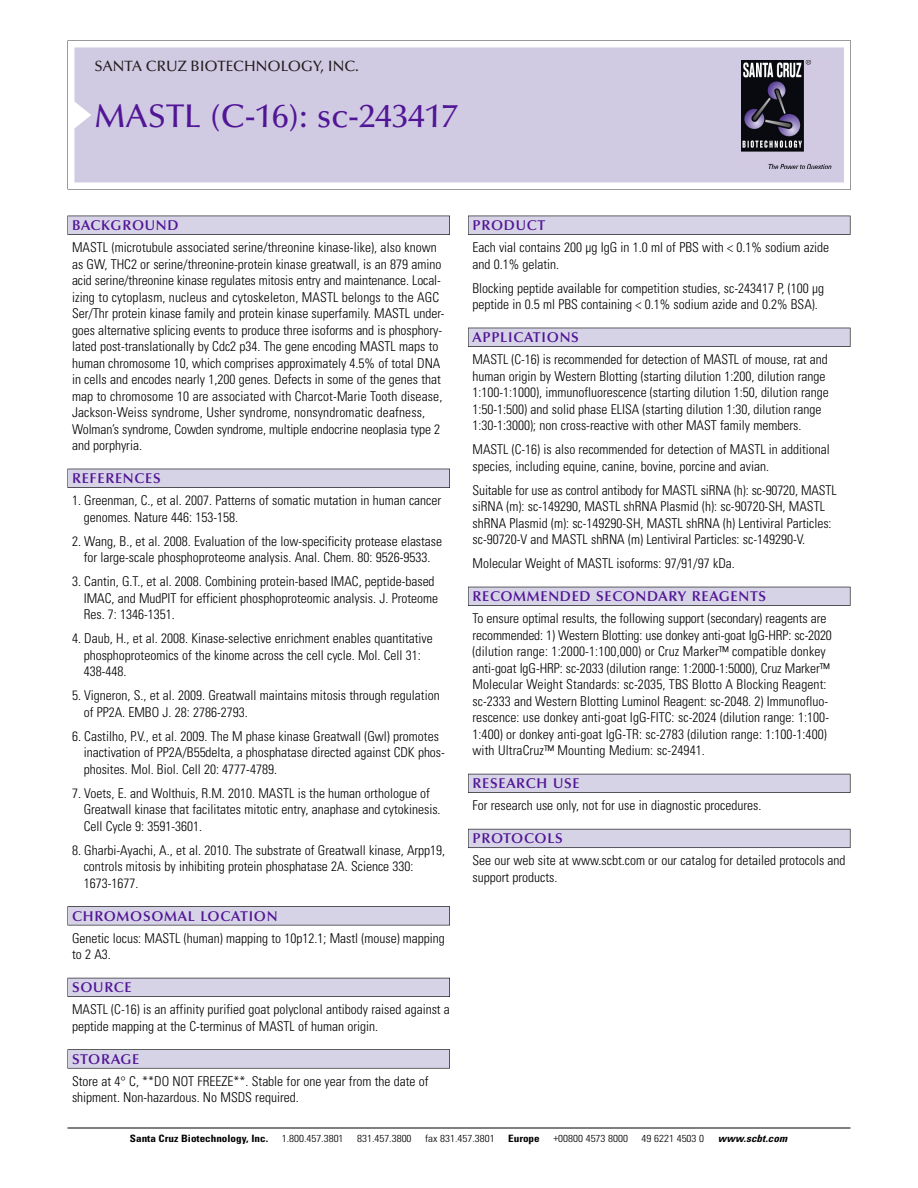
<style>
.page{position:relative;width:918px;height:1188px;background:#fff}
.page>*{position:absolute;margin:0;border:0;box-sizing:border-box;transform-origin:0 0}
.t1{font:500 33px "Optima";color:#511695}
.t2{font:500 15px "Optima";color:#231f20}
.t3{font:600 14.25px "Optima";letter-spacing:.05em;color:#511695}
.t4{font:300 condensed 13.5px/16.5px "Univers";color:#000}
.t5{font:300 condensed 10.2px "Univers";color:#000;scale:1.1 1}
.t6{font:700 condensed 10.2px "Univers";color:#000;scale:1.1 1}
.t7{font:italic 700 condensed 10.2px "Univers";letter-spacing:.005em;color:#000;scale:1.1 1}
</style>
<div class="page">
<svg style="left:68px;top:40px;width:783px;height:149px"></svg>
<div style="left:74px;top:47px;width:770px;height:135px;background:#d1cae3"></div>
<img style="left:741px;top:60px;width:90px;height:108px">
<div style="left:68px;top:216px;width:382px;height:19px;background:#525155"></div>
<div style="left:68px;top:216px;width:381px;height:18px;background:#d7d3e7"></div>
<div style="left:68px;top:469px;width:382px;height:19px;background:#515055"></div>
<div style="left:68px;top:469px;width:381px;height:18px;background:#d7d3e7"></div>
<div style="left:68px;top:906px;width:382px;height:19px;background:#545357"></div>
<div style="left:68px;top:907px;width:381px;height:18px;background:#d7d3e7"></div>
<div style="left:68px;top:978px;width:382px;height:19px;background:#54535a"></div>
<div style="left:68px;top:978px;width:381px;height:18px;background:#d7d3e7"></div>
<svg style="left:68px;top:1049px;width:382px;height:20px"></svg>
<div style="left:68px;top:1050px;width:381px;height:18px;background:#d7d3e7"></div>
<div style="left:468px;top:216px;width:382px;height:19px;background:#525155"></div>
<div style="left:468px;top:216px;width:382px;height:18px;background:#d7d3e7"></div>
<div style="left:468px;top:328px;width:382px;height:19px;background:#515055"></div>
<div style="left:468px;top:328px;width:382px;height:18px;background:#d7d3e7"></div>
<div style="left:468px;top:587px;width:382px;height:19px;background:#525158"></div>
<div style="left:468px;top:587px;width:382px;height:18px;background:#d7d3e7"></div>
<div style="left:468px;top:774px;width:382px;height:19px;background:#54535a"></div>
<div style="left:468px;top:774px;width:382px;height:18px;background:#d7d3e7"></div>
<div style="left:468px;top:829px;width:382px;height:19px;background:#5b5a62"></div>
<div style="left:468px;top:829px;width:382px;height:18px;background:#d7d3e7"></div>
<hr style="left:68px;top:1128px;width:782px;height:1px;background:#000">
<p class="t2" style="left:94px;top:61px;width:266px">SANTA CRUZ BIOTECHNOLOGY, INC.</p>
<h1 class="t1" style="left:94px;top:103px;width:365px">MASTL (C-16): sc-243417</h1>
<p class="t3" style="left:72px;top:219px;width:108px">BACKGROUND</p>
<p class="t4" style="left:72px;top:240px;width:374px">MASTL (microtubule associated serine/threonine kinase-like), also known as GW, THC2 or serine/threonine-protein kinase greatwall, is an 879 amino acid serine/threonine kinase regulates mitosis entry and maintenance. Local&shy;izing to cytoplasm, nucleus and cytoskeleton, MASTL belongs to the AGC Ser/Thr protein kinase family and protein kinase superfamily. MASTL under&shy;goes alternative splicing events to produce three isoforms and is phosphory&shy;lated post-translationally by Cdc2 p34. The gene encoding MASTL maps to human chromosome 10, which comprises approximately 4.5% of total DNA in cells and encodes nearly 1,200 genes. Defects in some of the genes that map to chromosome 10 are associated with Charcot-Marie Tooth disease, Jackson-Weiss syndrome, Usher syndrome, nonsyndromatic deafness, Wolman’s syndrome, Cowden syndrome, multiple endocrine neoplasia type 2 and porphyria.</p>
<p class="t3" style="left:72px;top:473px;width:90px">REFERENCES</p>
<p class="t4" style="left:84px;top:493px;width:359px;text-indent:-12px">1. Greenman, C., et al. 2007. Patterns of somatic mutation in human cancer genomes. Nature 446: 153-158.</p>
<p class="t4" style="left:72px;top:534px;width:372px;text-align:center">2. Wang, B., et al. 2008. Evaluation of the low-specificity protease elastase for large-scale phosphoproteome analysis. Anal. Chem. 80: 9526-9533.</p>
<p class="t4" style="left:84px;top:574px;width:356px;text-indent:-12px">3. Cantin, G.T., et al. 2008. Combining protein-based IMAC, peptide-based<br>IMAC, and MudPIT for efficient phosphoproteomic analysis. J. Proteome<br>Res. 7: 1346-1351.</p>
<p class="t4" style="left:84px;top:631px;width:351px;text-indent:-12px">4. Daub, H., et al. 2008. Kinase-selective enrichment enables quantitative phosphoproteomics of the kinome across the cell cycle. Mol. Cell 31:<br>438-448.</p>
<p class="t4" style="left:84px;top:688px;width:357px;text-indent:-12px">5. Vigneron, S., et al. 2009. Greatwall maintains mitosis through regulation of PP2A. EMBO J. 28: 2786-2793.</p>
<p class="t4" style="left:84px;top:729px;width:363px;text-indent:-12px">6. Castilho, P.V., et al. 2009. The M phase kinase Greatwall (Gwl) promotes inactivation of PP2A/B55delta, a phosphatase directed against CDK phos&shy;phosites. Mol. Biol. Cell 20: 4777-4789.</p>
<p class="t4" style="left:84px;top:786px;width:358px;text-indent:-12px">7. Voets, E. and Wolthuis, R.M. 2010. MASTL is the human orthologue of<br>Greatwall kinase that facilitates mitotic entry, anaphase and cytokinesis.<br>Cell Cycle 9: 3591-3601.</p>
<p class="t4" style="left:84px;top:843px;width:363px;text-indent:-12px">8. Gharbi-Ayachi, A., et al. 2010. The substrate of Greatwall kinase, Arpp19, controls mitosis by inhibiting protein phosphatase 2A. Science 330:<br>1673-1677.</p>
<p class="t3" style="left:72px;top:910px;width:207px">CHROMOSOMAL LOCATION</p>
<p class="t4" style="left:72px;top:931px;width:374px">Genetic locus: MASTL (human) mapping to 10p12.1; Mastl (mouse) mapping to 2 A3.</p>
<p class="t3" style="left:72px;top:982px;width:61px">SOURCE</p>
<p class="t4" style="left:72px;top:1002px;width:379px">MASTL (C-16) is an affinity purified goat polyclonal antibody raised against a peptide mapping at the C-terminus of MASTL of human origin.</p>
<p class="t3" style="left:72px;top:1053px;width:69px">STORAGE</p>
<p class="t4" style="left:72px;top:1074px;width:358px">Store at 4° C, **DO NOT FREEZE**. Stable for one year from the date of shipment. Non-hazardous. No MSDS required.</p>
<p class="t3" style="left:473px;top:219px;width:74px">PRODUCT</p>
<p class="t4" style="left:473px;top:240px;width:358px">Each vial contains 200 µg IgG in 1.0 ml of PBS with &lt; 0.1% sodium azide and 0.1% gelatin.</p>
<p class="t4" style="left:473px;top:281px;width:353px">Blocking peptide available for competition studies, sc-243417 P, (100 µg peptide in 0.5 ml PBS containing &lt; 0.1% sodium azide and 0.2% BSA).</p>
<p class="t3" style="left:473px;top:332px;width:108px">APPLICATIONS</p>
<p class="t4" style="left:473px;top:352px;width:358px">MASTL (C-16) is recommended for detection of MASTL of mouse, rat and human origin by Western Blotting (starting dilution 1:200, dilution range 1:100-1:1000), immunofluorescence (starting dilution 1:50, dilution range 1:50-1:500) and solid phase ELISA (starting dilution 1:30, dilution range 1:30-1:3000); non cross-reactive with other MAST family members.</p>
<p class="t4" style="left:473px;top:442px;width:359px">MASTL (C-16) is also recommended for detection of MASTL in additional species, including equine, canine, bovine, porcine and avian.</p>
<p class="t4" style="left:473px;top:483px;width:366px">Suitable for use as control antibody for MASTL siRNA (h): sc-90720, MASTL siRNA (m): sc-149290, MASTL shRNA Plasmid (h): sc-90720-SH, MASTL shRNA Plasmid (m): sc-149290-SH, MASTL shRNA (h) Lentiviral Particles: sc-90720-V and MASTL shRNA (m) Lentiviral Particles: sc-149290-V.</p>
<p class="t4" style="left:473px;top:556px;width:264px">Molecular Weight of MASTL isoforms: 97/91/97 kDa.</p>
<p class="t3" style="left:473px;top:591px;width:295px">RECOMMENDED SECONDARY REAGENTS</p>
<p class="t4" style="left:473px;top:611px;width:361px">To ensure optimal results, the following support (secondary) reagents are recommended: 1) Western Blotting: use donkey anti-goat IgG-HRP: sc-2020 (dilution range: 1:2000-1:100,000) or Cruz Marker™ compatible donkey anti-goat IgG-HRP: sc-2033 (dilution range: 1:2000-1:5000), Cruz Marker™ Molecular Weight Standards: sc-2035, TBS Blotto A Blocking Reagent: sc-2333 and Western Blotting Luminol Reagent: sc-2048. 2) Immunofluo&shy;rescence: use donkey anti-goat IgG-FITC: sc-2024 (dilution range: 1:100- 1:400) or donkey anti-goat IgG-TR: sc-2783 (dilution range: 1:100-1:400) with UltraCruz™ Mounting Medium: sc-24941.</p>
<p class="t3" style="left:473px;top:778px;width:109px">RESEARCH USE</p>
<p class="t4" style="left:473px;top:798px;width:290px">For research use only, not for use in diagnostic procedures.</p>
<p class="t3" style="left:473px;top:833px;width:92px">PROTOCOLS</p>
<p class="t4" style="left:473px;top:853px;width:375px">See our web site at www.scbt.com or our catalog for detailed protocols and support products.</p>
<p class="t6" style="left:130px;top:1135px;width:127px">Santa Cruz Biotechnology, Inc.</p>
<p class="t5" style="left:282px;top:1135px;width:58px">1.800.457.3801</p>
<p class="t5" style="left:357px;top:1135px;width:51px">831.457.3800</p>
<p class="t5" style="left:425px;top:1135px;width:65px">fax 831.457.3801</p>
<p class="t6" style="left:508px;top:1135px;width:30px">Europe</p>
<p class="t5" style="left:553px;top:1135px;width:69px">+00800 4573 8000</p>
<p class="t5" style="left:642px;top:1135px;width:58px">49 6221 4503 0</p>
<p class="t7" style="left:718px;top:1135px;width:64px">www.scbt.com</p>
</div>
